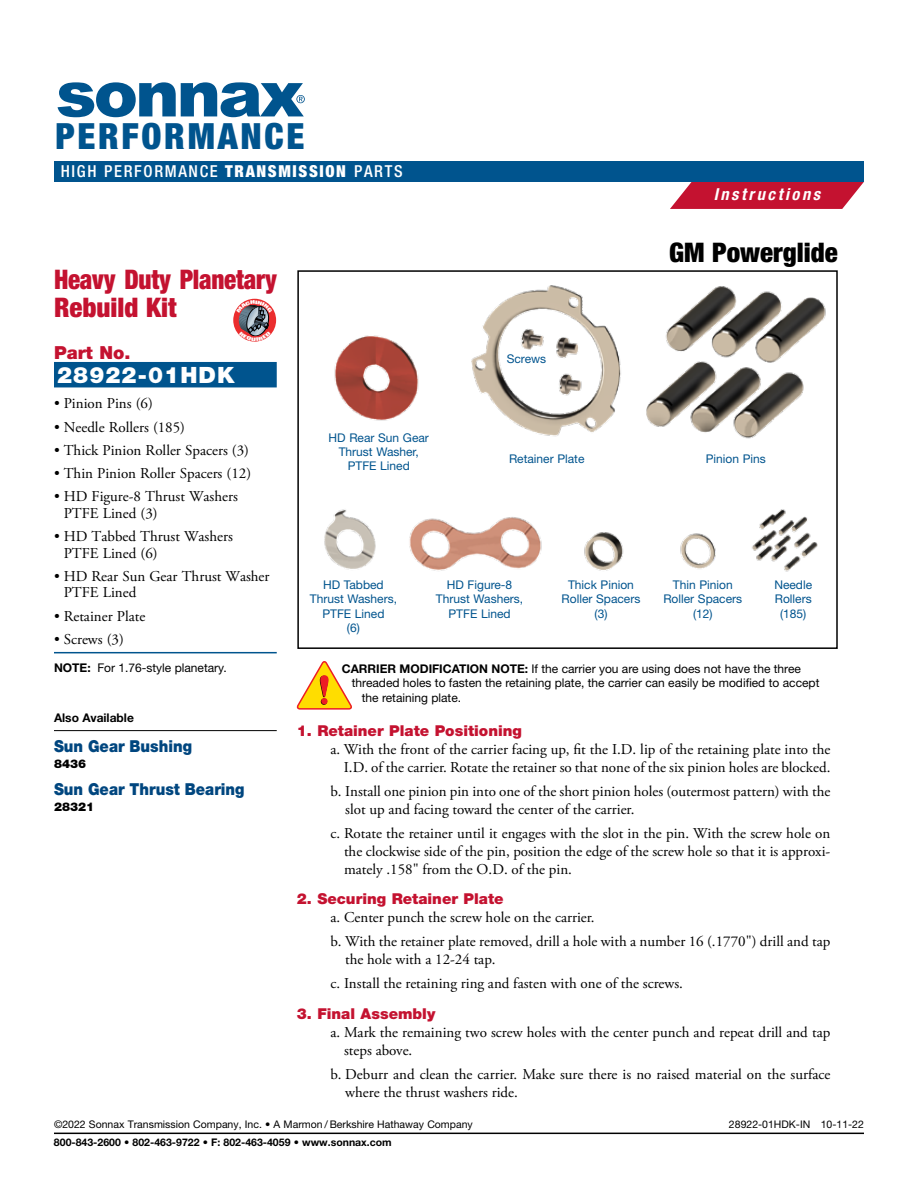
<style>
.page{position:relative;width:918px;height:1188px;background:#fff}
.page>*{position:absolute;margin:0;border:0;box-sizing:border-box;transform-origin:0 0}
.t1{font:900 condensed 36.15px "Helvetica Neue LT Std";letter-spacing:.075em;color:#00548e}
.t2{font:900 condensed 27px/27.8px "Helvetica Neue LT Std";letter-spacing:-.01em;color:#c41230;scale:.93 1}
.t3{font:900 condensed 27px "Helvetica Neue LT Std";color:#000}
.t4{font:900 22.5px "Helvetica Neue LT Std";letter-spacing:.05em;color:#fff}
.t5{font:900 18px "Helvetica Neue LT Std";color:#c41230}
.t6{font:900 16.5px "Helvetica Neue LT Std";color:#00467f;scale:.9 1}
.t7{font:500 condensed 16.5px "Helvetica Neue LT Std";letter-spacing:.1em;color:#fff}
.t8{font:italic 700 condensed 16.5px "Helvetica Neue LT Std";letter-spacing:.155em;color:#fff}
.t9{font:15px/18px "Adobe Garamond Pro";color:#000}
.t10{font:900 15px "Helvetica Neue LT Std";color:#c41230}
.t11{font:12px/14.4px "Helvetica Neue LT Std";color:#00548e;text-align:center}
.t12{font:12px "Helvetica Neue LT Std";color:#000}
.t13{font:700 12px "Helvetica Neue LT Std";color:#000}
.t14{font:900 12px "Helvetica Neue LT Std";color:#000}
.t15{font:10.5px "Helvetica Neue LT Std";color:#000}
.t16{font:700 10.5px "Helvetica Neue LT Std";color:#000}
.s1{font-weight:900}
.s2{font-weight:700}
</style>
<div class="page">
<div style="left:54px;top:362px;width:223px;height:25px;background:#00548e"></div>
<hr style="left:54px;top:652px;width:223px;height:1px;background:#00548e">
<hr style="left:54px;top:730px;width:223px;height:1px;background:#000">
<img style="left:324px;top:285px;width:502px;height:287px">
<div style="left:297px;top:270px;width:541px;height:379px;border:2px solid #000"></div>
<svg style="left:297px;top:661px;width:55px;height:49px"></svg>
<hr style="left:54px;top:1133px;width:810px;height:1px;background:#000">
<svg style="left:670px;top:182px;width:194px;height:27px;background:#ca2c47"></svg>
<div style="left:54px;top:161px;width:810px;height:21px;background:#00548e"></div>
<svg style="left:58px;top:82px;width:247px;height:35px"></svg>
<svg style="left:233px;top:299px;width:43px;height:43px"></svg>
<h1 class="t1" style="left:56px;top:114px;width:250px">PERFORMANCE</h1>
<p class="t7" style="left:61px;top:162px;width:343px">HIGH PERFORMANCE <span class="s1">TRANSMISSION</span> PARTS</p>
<p class="t8" style="left:714px;top:185px;width:108px">Instructions</p>
<h2 class="t3" style="left:669px;top:236px;width:170px">GM Powerglide</h2>
<h2 class="t2" style="left:54px;top:265px;width:241px">Heavy Duty Planetary<br>Rebuild Kit</h2>
<p class="t5" style="left:54px;top:342px;width:78px">Part No.</p>
<h3 class="t4" style="left:57px;top:361px;width:179px">28922-01HDK</h3>
<p class="t9" style="left:54px;top:395px;width:100px">• Pinion Pins (6)</p>
<p class="t9" style="left:54px;top:418px;width:133px">• Needle Rollers (185)</p>
<p class="t9" style="left:54px;top:442px;width:197px">• Thick Pinion Roller Spacers (3)</p>
<p class="t9" style="left:54px;top:465px;width:199px">• Thin Pinion Roller Spacers (12)</p>
<p class="t9" style="left:64px;top:489px;width:176px;line-height:16.5px;text-indent:-10px">• HD Figure-8 Thrust Washers<br>PTFE Lined (3)</p>
<p class="t9" style="left:64px;top:529px;width:171px;line-height:16.5px;text-indent:-10px">• HD Tabbed Thrust Washers<br>PTFE Lined (6)</p>
<p class="t9" style="left:64px;top:568px;width:207px;line-height:16.5px;text-indent:-10px">• HD Rear Sun Gear Thrust Washer<br>PTFE Lined</p>
<p class="t9" style="left:54px;top:607px;width:93px">• Retainer Plate</p>
<p class="t9" style="left:54px;top:631px;width:71px">• Screws (3)</p>
<p class="t12" style="left:54px;top:660px;width:174px"><span class="s2">NOTE:</span> For 1.76-style planetary.</p>
<p class="t13" style="left:54px;top:710px;width:81px">Also Available</p>
<p class="t6" style="left:54px;top:736px;width:155px">Sun Gear Bushing</p>
<p class="t14" style="left:54px;top:757px;width:34px">8436</p>
<p class="t6" style="left:54px;top:779px;width:213px">Sun Gear Thrust Bearing</p>
<p class="t14" style="left:54px;top:800px;width:42px">28321</p>
<p class="t11" style="left:507px;top:351px;width:41px">Screws</p>
<p class="t11" style="left:329px;top:430px;width:102px">HD Rear Sun Gear<br>Thrust Washer,<br>PTFE Lined</p>
<p class="t11" style="left:706px;top:451px;width:62px">Pinion Pins</p>
<p class="t11" style="left:509px;top:451px;width:77px">Retainer Plate</p>
<p class="t11" style="left:310px;top:577px;width:89px">HD Tabbed<br>Thrust Washers,<br>PTFE Lined<br>(6)</p>
<p class="t11" style="left:436px;top:577px;width:89px">HD Figure-8<br>Thrust Washers,<br>PTFE Lined</p>
<p class="t11" style="left:562px;top:577px;width:80px">Thick Pinion<br>Roller Spacers (3)</p>
<p class="t11" style="left:663px;top:577px;width:80px">Thin Pinion<br>Roller Spacers (12)</p>
<p class="t11" style="left:774px;top:577px;width:39px">Needle<br>Rollers (185)</p>
<p class="t12" style="left:342px;top:662px;width:461px"><span class="s2">CARRIER MODIFICATION NOTE:</span> If the carrier you are using does not have the three</p>
<p class="t12" style="left:352px;top:676px;width:469px">threaded holes to fasten the retaining plate, the carrier can easily be modified to accept</p>
<p class="t12" style="left:362px;top:690px;width:101px">the retaining plate.</p>
<p class="t10" style="left:297px;top:721px;width:227px">1. Retainer Plate Positioning</p>
<p class="t9" style="left:331px;top:740px;width:501px;text-align:right">a. With the front of the carrier facing up, fit the I.D. lip of the retaining plate into the<br>I.D. of the carrier. Rotate the retainer so that none of the six pinion holes are blocked.</p>
<p class="t9" style="left:345px;top:782px;width:487px;text-indent:-15px">b. Install one pinion pin into one of the short pinion holes (outermost pattern) with the slot up and facing toward the center of the carrier.</p>
<p class="t9" style="left:344px;top:824px;width:488px;text-align:justify;text-indent:-14px">c. Rotate the retainer until it engages with the slot in the pin. With the screw hole on the clockwise side of the pin, position the edge of the screw hole so that it is approxi&shy;mately .158" from the O.D. of the pin.</p>
<p class="t10" style="left:297px;top:890px;width:208px">2. Securing Retainer Plate</p>
<p class="t9" style="left:331px;top:906px;width:501px;line-height:24px">a. Center punch the screw hole on the carrier.<br>b. With the retainer plate removed, drill a hole with a number 16 (.1770") drill and tap</p>
<p class="t9" style="left:331px;top:948px;width:354px;line-height:24px;text-indent:15px">the hole with a 12-24 tap.<br>c. Install the retaining ring and fasten with one of the screws.</p>
<p class="t10" style="left:297px;top:1005px;width:140px">3. Final Assembly</p>
<p class="t9" style="left:344px;top:1024px;width:488px;text-indent:-14px">a. Mark the remaining two screw holes with the center punch and repeat drill and tap steps above.</p>
<p class="t9" style="left:345px;top:1066px;width:487px;text-indent:-15px">b. Deburr and clean the carrier. Make sure there is no raised material on the surface where the thrust washers ride.</p>
<p class="t15" style="left:54px;top:1118px;width:420px">©2022 Sonnax Transmission Company, Inc. • A Marmon / Berkshire Hathaway Company</p>
<p class="t15" style="left:729px;top:1118px;width:137px">28922-01HDK-IN 10-11-22</p>
<p class="t16" style="left:54px;top:1136px;width:339px">800-843-2600 • 802-463-9722 • F: 802-463-4059 • www.sonnax.com</p>
</div>
